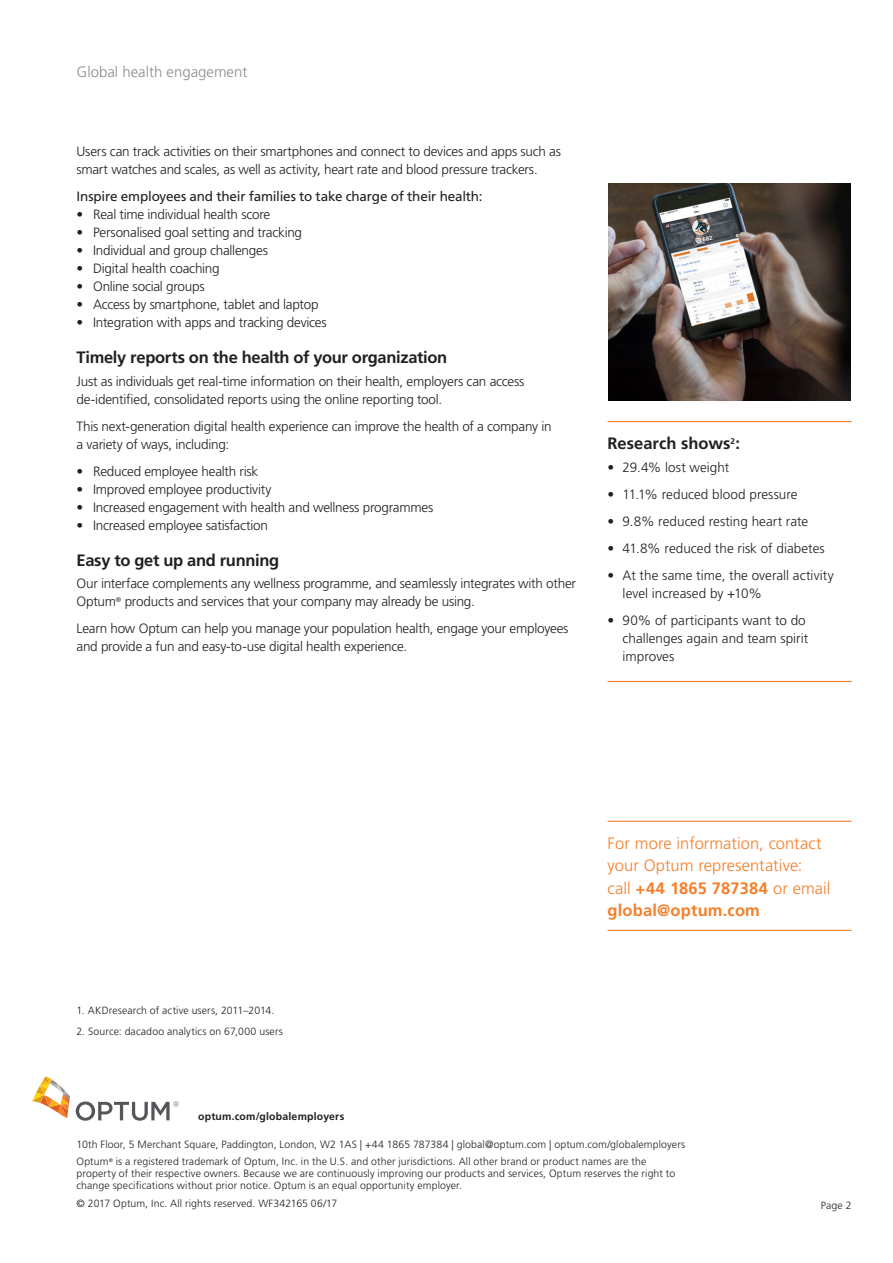
<style>
.page{position:relative;width:893px;height:1263px;background:#fff}
.page>*{position:absolute;margin:0;border:0;box-sizing:border-box;transform-origin:0 0}
.Body_copy{font:300 16.5px/22.5px "Frutiger LT Std";letter-spacing:.005em;color:#f47f2a}
.t1{font:700 16.5px "Frutiger LT Std";letter-spacing:-.02em;color:#231f20}
.t2{font:700 16.5px "Frutiger LT Std";color:#231f20}
.Title__Inside_Pages{font:300 15px "Frutiger LT Std";color:#8c8c8f}
.Body_copy-2{font:300 13.5px/18px "Frutiger LT Std";letter-spacing:-.015em;color:#231f20}
.Body_copy-3{font:300 13.5px/18px "Frutiger LT Std";letter-spacing:.005em;color:#231f20}
.Body_copy-4{font:13.5px "Frutiger LT Std";letter-spacing:-.015em;color:#231f20}
.Body_Copy____SOURCE{font:300 10.5px/12px "Frutiger LT Std";letter-spacing:.01em;color:#231f20}
.Disclaimer{font:300 10.5px "Frutiger LT Std";letter-spacing:.01em;color:#231f20}
.Sign-off_footer{font:700 10.5px "Frutiger LT Std";letter-spacing:.02em;color:#231f20}
.s1{font-size:30px;color:#fff}
.s2{font-weight:700}
</style>
<div class="page">
<svg style="left:32px;top:1076px;width:38px;height:42px"></svg>
<svg style="left:76px;top:1101px;width:103px;height:20px"></svg>
<hr style="left:608px;top:821px;width:243px;height:1px;background:#f47f2a">
<hr style="left:608px;top:930px;width:243px;height:1px;background:#f47f2a">
<hr style="left:608px;top:421px;width:243px;height:1px;background:#f47f2a">
<hr style="left:608px;top:681px;width:243px;height:1px;background:#f47f2a">
<img style="left:608px;top:183px;width:243px;height:217px">
<p class="Title__Inside_Pages" style="left:77px;top:63px;width:284px">Global health engagement <span class="s1">platform</span></p>
<p class="Body_copy-2" style="left:77px;top:143px;width:486px">Users can track activities on their smartphones and connect to devices and apps such as smart watches and scales, as well as activity, heart rate and blood pressure trackers.</p>
<p class="Body_copy-4" style="left:77px;top:189px;width:408px">Inspire employees and their families to take charge of their health:</p>
<p class="Body_copy-2" style="left:77px;top:206px;width:195px">• Real time individual health score</p>
<p class="Body_copy-2" style="left:77px;top:224px;width:227px">• Personalised goal setting and tracking</p>
<p class="Body_copy-2" style="left:77px;top:242px;width:193px">• Individual and group challenges</p>
<p class="Body_copy-2" style="left:77px;top:260px;width:145px">• Digital health coaching</p>
<p class="Body_copy-2" style="left:77px;top:278px;width:130px">• Online social groups</p>
<p class="Body_copy-2" style="left:77px;top:296px;width:244px">• Access by smartphone, tablet and laptop</p>
<p class="Body_copy-2" style="left:77px;top:314px;width:252px">• Integration with apps and tracking devices</p>
<p class="t1" style="left:77px;top:348px;width:372px">Timely reports on the health of your organization</p>
<p class="Body_copy-2" style="left:77px;top:372px;width:449px">Just as individuals get real-time information on their health, employers can access de-identified, consolidated reports using the online reporting tool.</p>
<p class="Body_copy-2" style="left:77px;top:417px;width:476px">This next-generation digital health experience can improve the health of a company in a variety of ways, including:</p>
<p class="Body_copy-2" style="left:77px;top:462px;width:183px">• Reduced employee health risk</p>
<p class="Body_copy-2" style="left:77px;top:480px;width:196px">• Improved employee productivity</p>
<p class="Body_copy-2" style="left:77px;top:498px;width:358px">• Increased engagement with health and wellness programmes</p>
<p class="Body_copy-2" style="left:77px;top:516px;width:193px">• Increased employee satisfaction</p>
<p class="t1" style="left:77px;top:550px;width:204px">Easy to get up and running</p>
<p class="Body_copy-2" style="left:77px;top:575px;width:501px">Our interface complements any wellness programme, and seamlessly integrates with other<br>Optum<sup>®</sup> products and services that your company may already be using.</p>
<p class="Body_copy-2" style="left:77px;top:620px;width:493px">Learn how Optum can help you manage your population health, engage your employees and provide a fun and easy-to-use digital health experience.</p>
<p class="t2" style="left:608px;top:434px;width:134px">Research shows<sup>2</sup>:</p>
<p class="Body_copy-2" style="left:608px;top:458px;width:123px">• 29.4% lost weight</p>
<p class="Body_copy-3" style="left:608px;top:485px;width:192px">• 11.1% reduced blood pressure</p>
<p class="Body_copy-2" style="left:608px;top:512px;width:202px">• 9.8% reduced resting heart rate</p>
<p class="Body_copy-2" style="left:608px;top:539px;width:219px">• 41.8% reduced the risk of diabetes</p>
<p class="Body_copy-3" style="left:623px;top:566px;width:213px;text-indent:-15px">• At the same time, the overall activity level increased by +10%</p>
<p class="Body_copy-2" style="left:623px;top:611px;width:187px;text-indent:-15px">• 90% of participants want to do challenges again and team spirit improves</p>
<p class="Disclaimer" style="left:77px;top:1004px;width:199px">1. AKDresearch of active users, 2011–2014.</p>
<p class="Disclaimer" style="left:77px;top:1025px;width:208px">2. Source: dacadoo analytics on 67,000 users</p>
<p class="Sign-off_footer" style="left:198px;top:1110px;width:148px">optum.com/globalemployers</p>
<p class="Body_copy" style="left:608px;top:832px;width:224px">For more information, contact your Optum representative:<br>call <span class="s2">+44 1865 787384</span> or email <span class="s2">global@optum.com</span></p>
<p class="Body_Copy____SOURCE" style="left:77px;top:1138px;width:610px">10th Floor, 5 Merchant Square, Paddington, London, W2 1AS | +44 1865 787384 | global@optum.com | optum.com/globalemployers</p>
<p class="Body_Copy____SOURCE" style="left:77px;top:1156px;width:600px">Optum<sup>®</sup> is a registered trademark of Optum, Inc. in the U.S. and other jurisdictions. All other brand or product names are the property of their respective owners. Because we are continuously improving our products and services, Optum reserves the right to change specifications without prior notice. Optum is an equal opportunity employer.</p>
<p class="Body_Copy____SOURCE" style="left:77px;top:1197px;width:262px">© 2017 Optum, Inc. All rights reserved. WF342165 06/17</p>
<p class="Body_Copy____SOURCE" style="left:821px;top:1199px;width:32px">Page 2</p>
</div>
